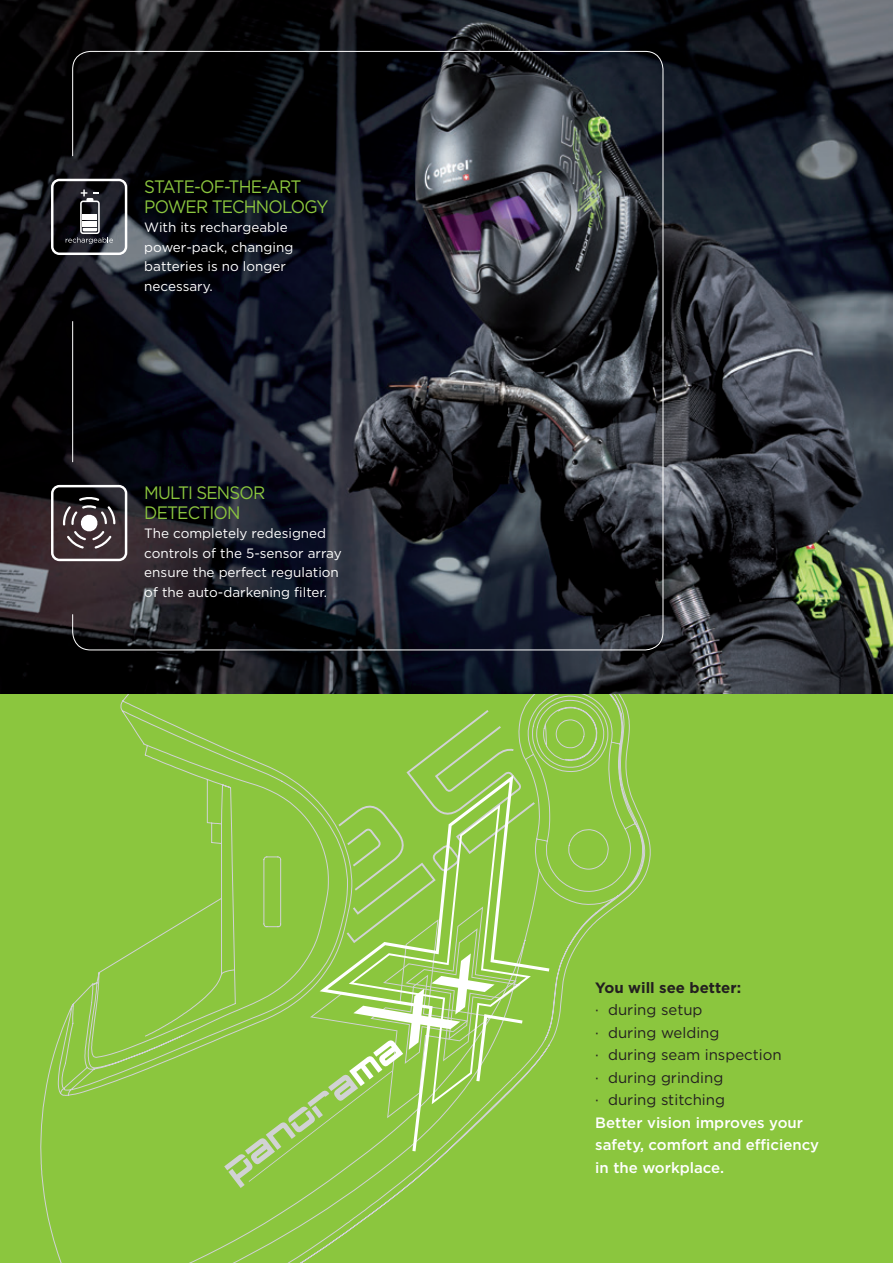
<style>
.page{position:relative;width:893px;height:1263px;background:#fff}
.page>*{position:absolute;margin:0;border:0;box-sizing:border-box;transform-origin:0 0}
.t1{font:18px/19.5px "Gotham";letter-spacing:-.05em;color:#8bc63e;scale:.94 1}
.t2{font:15px/22.5px "Gotham";color:#231f20}
.t3{font:500 15px/22.5px "Gotham";color:#fff}
.t4{font:700 15px "Gotham";color:#231f20}
.t5{font:13.5px/19.5px "Gotham";color:#fff}
</style>
<div class="page">
<div style="left:0;top:693px;width:893px;height:570px;background:#8bc63e"></div>
<svg style="left:40px;top:693px;width:611px;height:570px"></svg>
<svg style="left:224px;top:710px;width:311px;height:478px"></svg>
<svg style="left:320px;top:775px;width:229px;height:376px"></svg>
<svg style="left:349px;top:804px;width:182px;height:300px"></svg>
<img style="left:0;top:0;width:893px;height:693px">
<svg style="left:51px;top:179px;width:76px;height:76px;background:#494a4f"></svg>
<svg style="left:51px;top:485px;width:76px;height:76px"></svg>
<h1 class="t1" style="left:144px;top:176px;width:197px">STATE-OF-THE-ART<br>POWER TECHNOLOGY</h1>
<p class="t5" style="left:144px;top:217px;width:151px">With its rechargeable power-pack, changing batteries is no longer necessary.</p>
<h1 class="t1" style="left:144px;top:483px;width:130px">MULTI SENSOR<br>DETECTION</h1>
<p class="t5" style="left:144px;top:523px;width:199px">The completely redesigned controls of the 5-sensor array ensure the perfect regulation of the auto-darkening filter.</p>
<p class="t4" style="left:595px;top:978px;width:147px">You will see better:</p>
<p class="t2" style="left:595px;top:998px;width:188px">· during setup<br>· during welding<br>· during seam inspection · during grinding<br>· during stitching</p>
<p class="t3" style="left:595px;top:1111px;width:225px">Better vision improves your safety, comfort and efficiency in the workplace.</p>
</div>
